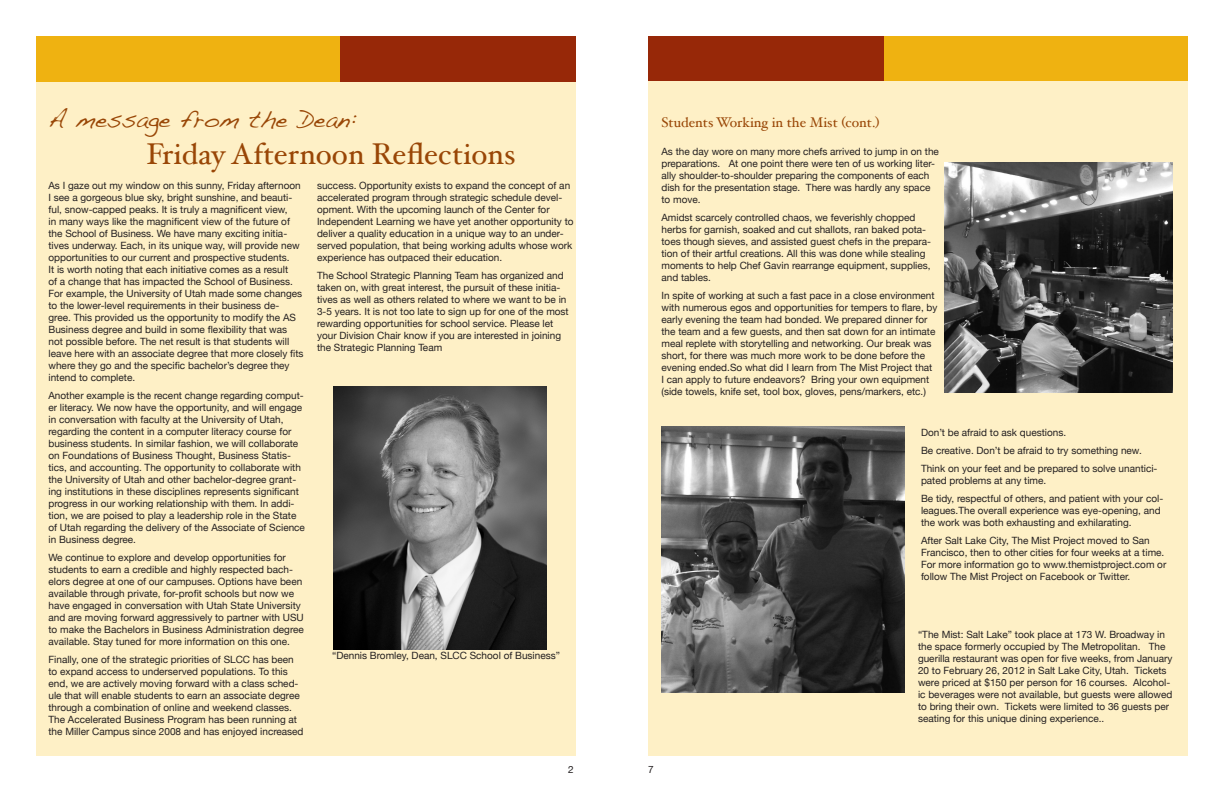
<style>
.page{position:relative;width:1224px;height:792px;background:#fff}
.page>*{position:absolute;margin:0;border:0;box-sizing:border-box;transform-origin:0 0}
.t1{font:30px "Hoefler Text";color:#994606}
.t2{font:24px "Handwriting Dakota";color:#994606}
.t3{font:14px "Hoefler Text";color:#994606}
.t4{font:10px/12px "Helvetica Neue";color:#231f20}
</style>
<div class="page">
<div style="left:36px;top:36px;width:540px;height:720px;background:#fef0c6"></div>
<div style="left:36px;top:36px;width:304px;height:46px;background:#efb211"></div>
<div style="left:340px;top:36px;width:236px;height:46px;background:#972808"></div>
<img style="left:334px;top:386px;width:212px;height:263px">
<div style="left:884px;top:36px;width:304px;height:46px;background:#efb211"></div>
<div style="left:648px;top:36px;width:236px;height:46px;background:#972808"></div>
<div style="left:648px;top:82px;width:540px;height:674px;background:#fef0c6"></div>
<img style="left:662px;top:427px;width:243px;height:265px">
<img style="left:944px;top:163px;width:229px;height:230px">
<p class="t2" style="left:48px;top:104px;width:310px">A message from the Dean:</p>
<p class="t1" style="left:146px;top:136px;width:371px">Friday Afternoon Reflections</p>
<p class="t4" style="left:48px;top:179px;width:257px">As I gaze out my window on this sunny, Friday afternoon I see a gorgeous blue sky, bright sunshine, and beauti&shy;ful, snow-capped peaks. It is truly a magnificent view,<br>in many ways like the magnificent view of the future of the School of Business. We have many exciting initia&shy;tives underway. Each, in its unique way, will provide new opportunities to our current and prospective students.<br>It is worth noting that each initiative comes as a result<br>of a change that has impacted the School of Business.<br>For example, the University of Utah made some changes to the lower-level requirements in their business de&shy;gree. This provided us the opportunity to modify the AS Business degree and build in some flexibility that was not possible before. The net result is that students will leave here with an associate degree that more closely fits where they go and the specific bachelor’s degree they intend to complete.</p>
<p class="t4" style="left:48px;top:389px;width:258px">Another example is the recent change regarding comput&shy;er literacy. We now have the opportunity, and will engage in conversation with faculty at the University of Utah, regarding the content in a computer literacy course for business students. In similar fashion, we will collaborate on Foundations of Business Thought, Business Statis&shy;tics, and accounting. The opportunity to collaborate with the University of Utah and other bachelor-degree grant&shy;ing institutions in these disciplines represents significant progress in our working relationship with them. In addi&shy;tion, we are poised to play a leadership role in the State of Utah regarding the delivery of the Associate of Science in Business degree.</p>
<p class="t4" style="left:48px;top:551px;width:257px">We continue to explore and develop opportunities for students to earn a credible and highly respected bach&shy;elors degree at one of our campuses. Options have been available through private, for-profit schools but now we have engaged in conversation with Utah State University and are moving forward aggressively to partner with USU to make the Bachelors in Business Administration degree available. Stay tuned for more information on this one.</p>
<p class="t4" style="left:48px;top:653px;width:257px">Finally, one of the strategic priorities of SLCC has been to expand access to underserved populations. To this end, we are actively moving forward with a class sched&shy;ule that will enable students to earn an associate degree through a combination of online and weekend classes.<br>The Accelerated Business Program has been running at the Miller Campus since 2008 and has enjoyed increased</p>
<p class="t4" style="left:317px;top:179px;width:258px">success. Opportunity exists to expand the concept of an accelerated program through strategic schedule devel&shy;opment. With the upcoming launch of the Center for Independent Learning we have yet another opportunity to deliver a quality education in a unique way to an under&shy;served population, that being working adults whose work experience has outpaced their education.</p>
<p class="t4" style="left:317px;top:269px;width:253px">The School Strategic Planning Team has organized and taken on, with great interest, the pursuit of these initia&shy;tives as well as others related to where we want to be in 3-5 years. It is not too late to sign up for one of the most rewarding opportunities for school service. Please let your Division Chair know if you are interested in joining the Strategic Planning Team</p>
<p class="t4" style="left:332px;top:648px;width:229px">“Dennis Bromley, Dean, SLCC School of Business”</p>
<p class="t4" style="left:568px;top:762px;width:7px">2</p>
<p class="t3" style="left:662px;top:114px;width:220px">Students Working in the Mist (cont.)</p>
<p class="t4" style="left:662px;top:144px;width:279px">As the day wore on many more chefs arrived to jump in on the preparations. At one point there were ten of us working liter&shy;ally shoulder-to-shoulder preparing the components of each dish for the presentation stage. There was hardly any space to move.</p>
<p class="t4" style="left:662px;top:210px;width:271px">Amidst scarcely controlled chaos, we feverishly chopped herbs for garnish, soaked and cut shallots, ran baked pota&shy;toes though sieves, and assisted guest chefs in the prepara&shy;tion of their artful creations. All this was done while stealing moments to help Chef Gavin rearrange equipment, supplies, and tables.</p>
<p class="t4" style="left:662px;top:288px;width:277px">In spite of working at such a fast pace in a close environment with numerous egos and opportunities for tempers to flare, by early evening the team had bonded. We prepared dinner for the team and a few guests, and then sat down for an intimate meal replete with storytelling and networking. Our break was short, for there was much more work to be done before the evening ended.So what did I learn from The Mist Project that I can apply to future endeavors? Bring your own equipment (side towels, knife set, tool box, gloves, pens/markers, etc.)</p>
<p class="t4" style="left:921px;top:422px;width:238px;line-height:18px">Don’t be afraid to ask questions.<br>Be creative. Don’t be afraid to try something new.<br>Think on your feet and be prepared to solve unantici-</p>
<p class="t4" style="left:921px;top:470px;width:244px;line-height:18px">pated problems at any time.<br>Be tidy, respectful of others, and patient with your col-</p>
<p class="t4" style="left:921px;top:503px;width:241px">leagues.The overall experience was eye-opening, and the work was both exhausting and exhilarating.</p>
<p class="t4" style="left:921px;top:533px;width:247px">After Salt Lake City, The Mist Project moved to San Francisco, then to other cities for four weeks at a time.<br>For more information go to www.themistproject.com or follow The Mist Project on Facebook or Twitter.</p>
<p class="t4" style="left:648px;top:762px;width:7px">7</p>
<p class="t4" style="left:918px;top:628px;width:256px">“The Mist: Salt Lake” took place at 173 W. Broadway in the space formerly occupied by The Metropolitan. The guerilla restaurant was open for five weeks, from January 20 to February 26, 2012 in Salt Lake City, Utah. Tickets were priced at $150 per person for 16 courses. Alcohol&shy;ic beverages were not available, but guests were allowed to bring their own. Tickets were limited to 36 guests per seating for this unique dining experience..</p>
</div>
